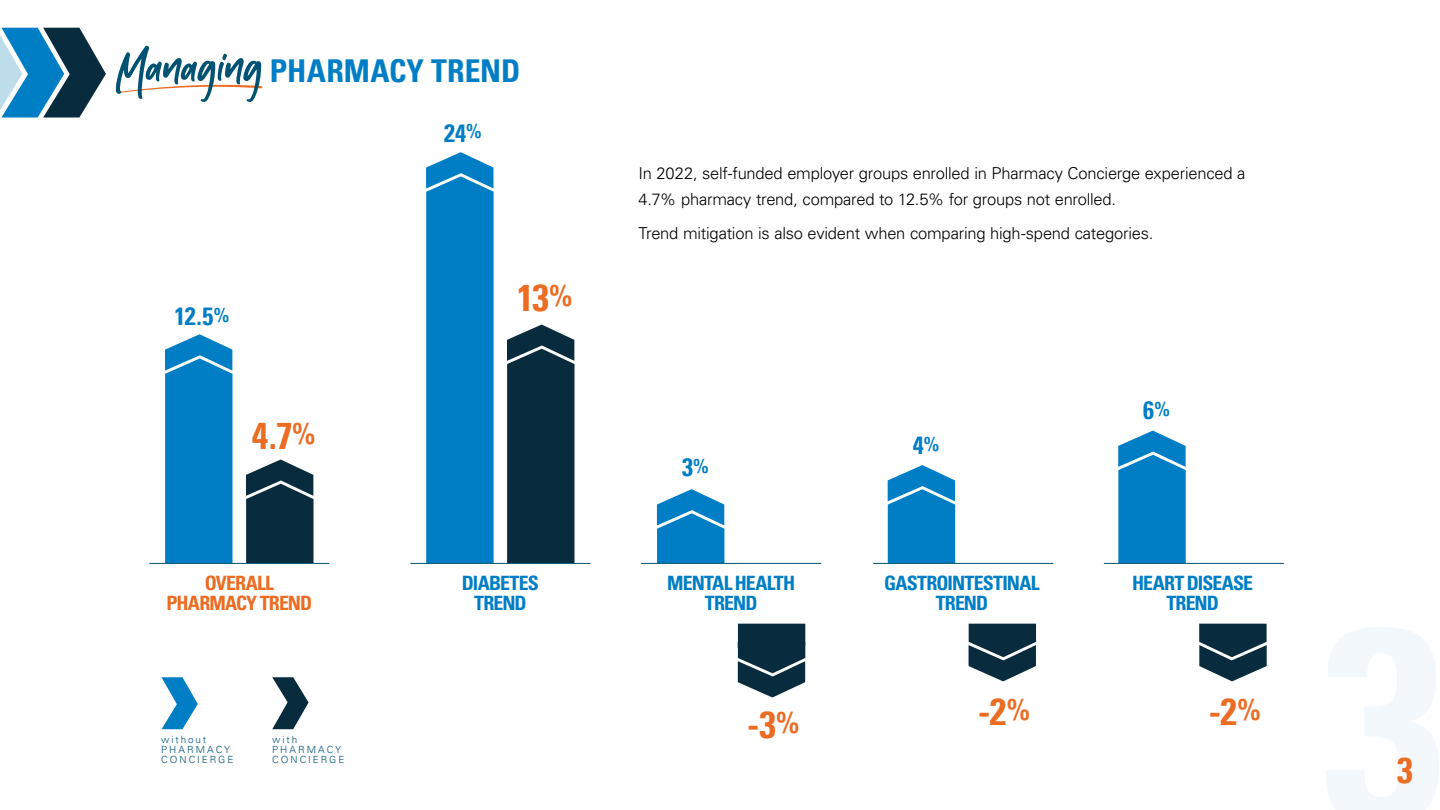
<style>
.page{position:relative;width:1440px;height:810px;background:#fff}
.page>*{position:absolute;margin:0;border:0;box-sizing:border-box;transform-origin:0 0}
.t1{font:72.75px "Kabut Hitam";color:#005273}
.t2{font:700 condensed 37.12px "Univers LT Pro";color:#eb6c23}
.t3{font:700 condensed 35.4px "Univers LT Pro";color:#eb6c23}
.t4{font:700 condensed 31.5px "Univers LT Pro";color:#007ec5}
.t5{font:700 condensed 24.75px "Univers LT Pro";color:#007ec5}
.t6{font:700 condensed 19.8px/19.8px "Univers LT Pro";letter-spacing:-.045em;color:#007ec5;text-align:center}
.t7{font:700 condensed 19.8px/19.8px "Univers LT Pro";letter-spacing:-.045em;color:#eb6c23;text-align:center}
.t8{font:300 16.5px/25.5px "Univers LT Pro 45";letter-spacing:-.01em;color:#000}
.t9{font:300 9.9px/9.9px "Univers LT Pro 45";letter-spacing:.195em;color:#005273}
.s1{font-size:19.8px}
.s2{font-size:29.7px}
</style>
<div class="page">
<svg style="left:657px;top:489px;width:67px;height:74px"></svg>
<svg style="left:1118px;top:431px;width:68px;height:132px"></svg>
<svg style="left:888px;top:465px;width:67px;height:98px"></svg>
<svg style="left:117px;top:84px;width:146px;height:9px"></svg>
<svg style="left:0;top:28px;width:106px;height:90px"></svg>
<svg style="left:738px;top:624px;width:67px;height:74px"></svg>
<svg style="left:272px;top:677px;width:37px;height:52px"></svg>
<svg style="left:161px;top:677px;width:37px;height:52px"></svg>
<div style="left:507px;top:325px;width:67px;height:238px;background:#082b3d"></div>
<svg style="left:165px;top:334px;width:67px;height:229px"></svg>
<svg style="left:246px;top:460px;width:68px;height:103px"></svg>
<div style="left:426px;top:152px;width:68px;height:411px;background:#007ec5"></div>
<svg style="left:969px;top:624px;width:67px;height:57px"></svg>
<svg style="left:1199px;top:624px;width:68px;height:57px"></svg>
<hr style="left:149px;top:563px;width:180px;height:1px;background:#005273">
<hr style="left:410px;top:563px;width:180px;height:1px;background:#005273">
<hr style="left:641px;top:563px;width:180px;height:1px;background:#005273">
<hr style="left:873px;top:563px;width:180px;height:1px;background:#005273">
<hr style="left:1104px;top:563px;width:180px;height:1px;background:#005273">
<h1 class="t1" style="left:117px;top:31px;width:148px">Managing</h1>
<h3 class="t4" style="left:270px;top:51px;width:252px">PHARMACY TREND</h3>
<h3 class="t5" style="left:444px;top:118px;width:39px">24<span class="s1">%</span></h3>
<h3 class="t5" style="left:175px;top:301px;width:56px">12.5<span class="s1">%</span></h3>
<h2 class="t2" style="left:517px;top:275px;width:57px">13<span class="s2">%</span></h2>
<h2 class="t2" style="left:252px;top:413px;width:65px">4.7<span class="s2">%</span></h2>
<p class="t7" style="left:167px;top:573px;width:147px">OVERALL<br>PHARMACY TREND</p>
<p class="t9" style="left:161px;top:734px;width:74px">without<br>PHARMACY<br>CONCIERGE</p>
<p class="t9" style="left:272px;top:734px;width:74px">with<br>PHARMACY<br>CONCIERGE</p>
<p class="t6" style="left:462px;top:573px;width:78px">DIABETES<br>TREND</p>
<p class="t8" style="left:638px;top:160px;width:609px">In 2022, self-funded employer groups enrolled in Pharmacy Concierge experienced a<br>4.7% pharmacy trend, compared to 12.5% for groups not enrolled.</p>
<p class="t8" style="left:638px;top:220px;width:517px">Trend mitigation is also evident when comparing high-spend categories.</p>
<h3 class="t5" style="left:682px;top:452px;width:28px">3<span class="s1">%</span></h3>
<p class="t6" style="left:667px;top:573px;width:129px">MENTAL HEALTH<br>TREND</p>
<h2 class="t2" style="left:747px;top:702px;width:54px">-3<span class="s2">%</span></h2>
<h3 class="t5" style="left:913px;top:430px;width:28px">4<span class="s1">%</span></h3>
<p class="t6" style="left:884px;top:573px;width:157px">GASTROINTESTINAL<br>TREND</p>
<h2 class="t2" style="left:978px;top:689px;width:53px">-2<span class="s2">%</span></h2>
<h3 class="t5" style="left:1143px;top:395px;width:28px">6<span class="s1">%</span></h3>
<p class="t6" style="left:1132px;top:573px;width:122px">HEART DISEASE<br>TREND</p>
<h2 class="t2" style="left:1209px;top:689px;width:53px">-2<span class="s2">%</span></h2>
<h3 class="t3" style="left:1397px;top:749px;width:17px">3</h3>
</div>
